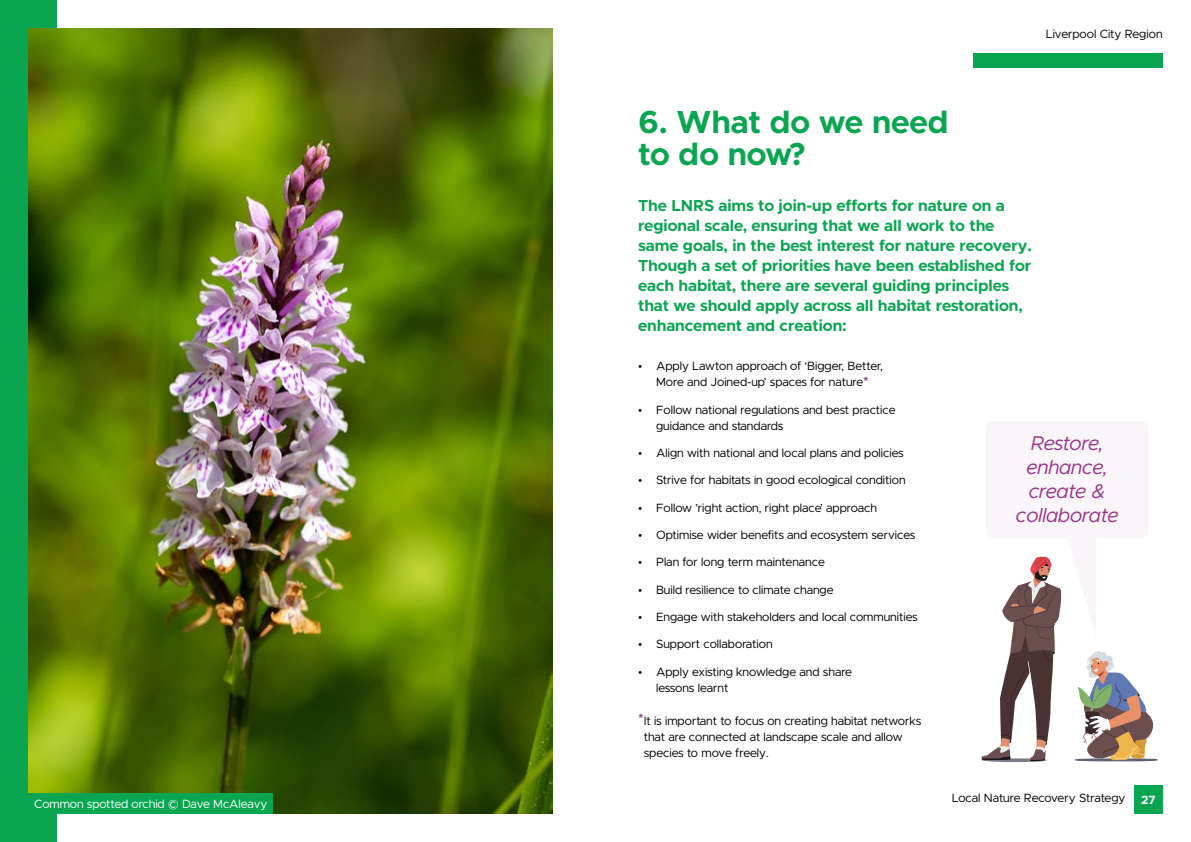
<style>
.page{position:relative;width:1191px;height:842px;background:#fff}
.page>*{position:absolute;margin:0;border:0;box-sizing:border-box;transform-origin:0 0}
.t1{font:700 32px/32px "Metropolis";color:#09a550}
.t2{font:italic 20px/24px "Metropolis";color:#993189}
.t3{font:italic 20px "Metropolis";letter-spacing:-.025em;color:#993189}
.t4{font:700 16px/20px "Metropolis";color:#09a550}
.Sub_Headings{font:12px/16px "Metropolis";color:#000}
.t5{font:12px "Metropolis";letter-spacing:-.005em;color:#fff}
.t6{font:700 12px "Metropolis";color:#fff}
.s1{font-family:"Auxilia";color:#993189}
</style>
<div class="page">
<div style="left:0;top:0;width:57px;height:842px;background:#09a550"></div>
<div style="left:973px;top:54px;width:189px;height:14px;background:#09a550"></div>
<div style="left:1134px;top:785px;width:28px;height:29px;background:#09a550"></div>
<svg style="left:981px;top:758px;width:65px;height:4px"></svg>
<svg style="left:981px;top:556px;width:80px;height:205px"></svg>
<div style="left:986px;top:421px;width:162px;height:117px;background:#faf5f9;border-radius:7px"></div>
<svg style="left:1074px;top:651px;width:83px;height:110px"></svg>
<img style="left:28px;top:28px;width:525px;height:786px">
<div style="left:28px;top:793px;width:245px;height:20px;background:#09a550"></div>
<p class="t5" style="left:34px;top:796px;width:235px">Common spotted orchid © Dave McAleavy</p>
<p class="Sub_Headings" style="left:1046px;top:26px;width:118px">Liverpool City Region</p>
<p class="t1" style="left:638px;top:106px;width:312px">6. What do we need to do now?</p>
<p class="t4" style="left:638px;top:196px;width:395px">The LNRS aims to join-up efforts for nature on a regional scale, ensuring that we all work to the same goals, in the best interest for nature recovery.<br>Though a set of priorities have been established for each habitat, there are several guiding principles that we should apply across all habitat restoration, enhancement and creation:</p>
<p class="Sub_Headings" style="left:638px;top:358px;width:246px;text-align:center">• Apply Lawton approach of ‘Bigger, Better,<br>More and Joined-up’ spaces for nature<span class="s1">*</span></p>
<p class="Sub_Headings" style="left:656px;top:401px;width:241px;text-indent:-18px">• Follow national regulations and best practice guidance and standards</p>
<p class="Sub_Headings" style="left:638px;top:445px;width:267px">• Align with national and local plans and policies</p>
<p class="Sub_Headings" style="left:638px;top:472px;width:269px">• Strive for habitats in good ecological condition</p>
<p class="Sub_Headings" style="left:638px;top:499px;width:240px">• Follow ’right action, right place’ approach</p>
<p class="Sub_Headings" style="left:638px;top:527px;width:279px">• Optimise wider benefits and ecosystem services</p>
<p class="Sub_Headings" style="left:638px;top:554px;width:188px">• Plan for long term maintenance</p>
<p class="Sub_Headings" style="left:638px;top:581px;width:197px">• Build resilience to climate change</p>
<p class="Sub_Headings" style="left:638px;top:609px;width:281px">• Engage with stakeholders and local communities</p>
<p class="Sub_Headings" style="left:638px;top:636px;width:136px">• Support collaboration</p>
<p class="Sub_Headings" style="left:656px;top:664px;width:197px;text-indent:-18px">• Apply existing knowledge and share lessons learnt</p>
<p class="Sub_Headings" style="left:643px;top:713px;width:279px;text-indent:-6px"><sup>*</sup>It is important to focus on creating habitat networks that are connected at landscape scale and allow species to move freely.</p>
<p class="Sub_Headings" style="left:951px;top:790px;width:175px">Local Nature Recovery Strategy</p>
<p class="t6" style="left:1141px;top:792px;width:16px">27</p>
<p class="t3" style="left:1030px;top:431px;width:74px">Restore,</p>
<p class="t2" style="left:1026px;top:455px;width:83px">enhance, create &amp;</p>
<p class="t2" style="left:1016px;top:503px;width:104px">collaborate</p>
</div>
